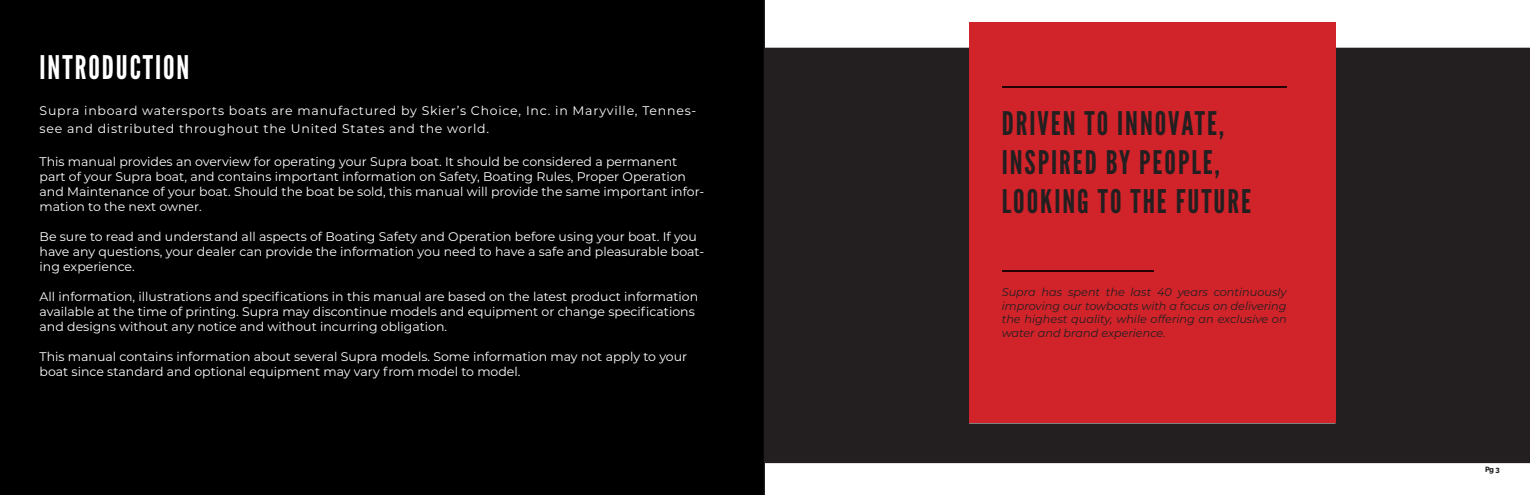
<style>
.page{position:relative;width:1530px;height:495px;background:#fff}
.page>*{position:absolute;margin:0;border:0;box-sizing:border-box;transform-origin:0 0}
.t1{font:32.5px/39px "League Gothic";letter-spacing:.06em;color:#231f20}
.t2{font:32.5px "League Gothic";letter-spacing:.06em;color:#fff}
.t3{font:12.5px/15px "Montserrat";color:#fff}
.t4{font:12.5px/18px "Montserrat";letter-spacing:.06em;color:#fff}
.t5{font:italic 11.25px/13.8px "Montserrat";color:#231f20;text-align:justify}
.t6{font:800 7.5px "Raleway";color:#231f20}
</style>
<div class="page">
<div style="left:0;top:0;width:765px;height:495px;background:#000"></div>
<div style="left:765px;top:48px;width:765px;height:415px;background:#231f20"></div>
<div style="left:969px;top:22px;width:367px;height:401px;background:#d1232a"></div>
<hr style="left:1002px;top:87px;width:285px;height:1px;background:#250000">
<hr style="left:1002px;top:271px;width:152px;height:1px;background:#250000">
<h1 class="t2" style="left:40px;top:48px;width:151px">INTRODUCTION</h1>
<p class="t4" style="left:40px;top:101px;width:658px">Supra inboard watersports boats are manufactured by Skier’s Choice, Inc. in Maryville, Tennes&shy;see and distributed throughout the United States and the world.</p>
<p class="t3" style="left:40px;top:154px;width:666px">This manual provides an overview for operating your Supra boat. It should be considered a permanent part of your Supra boat, and contains important information on Safety, Boating Rules, Proper Operation and Maintenance of your boat. Should the boat be sold, this manual will provide the same important infor&shy;mation to the next owner.</p>
<p class="t3" style="left:40px;top:229px;width:666px">Be sure to read and understand all aspects of Boating Safety and Operation before using your boat. If you have any questions, your dealer can provide the information you need to have a safe and pleasurable boat&shy;ing experience.</p>
<p class="t3" style="left:40px;top:289px;width:660px">All information, illustrations and specifications in this manual are based on the latest product information available at the time of printing. Supra may discontinue models and equipment or change specifications and designs without any notice and without incurring obligation.</p>
<p class="t3" style="left:40px;top:349px;width:649px">This manual contains information about several Supra models. Some information may not apply to your boat since standard and optional equipment may vary from model to model.</p>
<h1 class="t1" style="left:1002px;top:104px;width:251px">DRIVEN TO INNOVATE,<br>INSPIRED BY PEOPLE,<br>LOOKING TO THE FUTURE</h1>
<p class="t5" style="left:1002px;top:285px;width:286px">Supra has spent the last 40 years continuously improving our towboats with a focus on delivering the highest quality, while offering an exclusive on water and brand experience.</p>
<p class="t6" style="left:1485px;top:465px;width:16px">Pg3</p>
</div>
